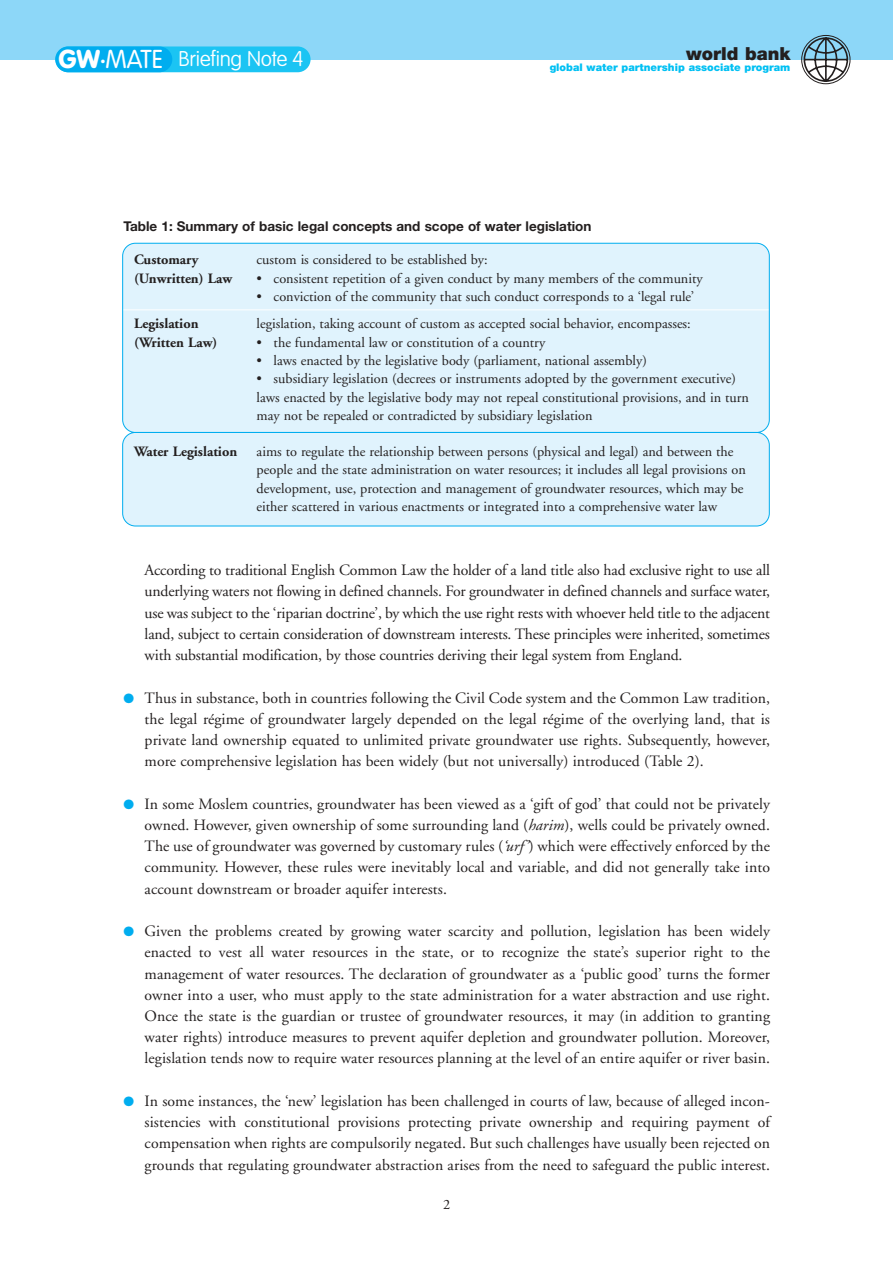
<style>
.page{position:relative;width:893px;height:1263px;background:#fff}
.page>*{position:absolute;margin:0;border:0;box-sizing:border-box;transform-origin:0 0}
.t1{font:900 25.5px "VAG Rounded";color:#fff}
.t2{font:100 21px "VAG Rounded";letter-spacing:-.015em;color:#fff}
.t3{font:900 18px "Helvetica Neue";color:#231f1f}
.t4{font:15.75px/21.1px "Adobe Garamond";letter-spacing:.005em;color:#231f1f;text-align:justify}
.t5{font:14.25px/18.5px "Adobe Garamond";color:#231f1f}
.t6{font:700 14.25px/18.3px "Adobe Garamond";color:#231f1f}
.t7{font:700 13.5px "Helvetica Neue";color:#231f1f}
.t8{font:900 10.5px "Helvetica Neue";color:#00c0f3}
.s1{font-family:"Helvetica Neue";font-weight:900;font-size:10.2px}
.s2{font-weight:300;font-size:25.5px}
.s3{color:#00adef}
.s4{font-style:italic}
</style>
<div class="page">
<div style="left:122px;top:242px;width:648px;height:285px;background:#e0f3fd"></div>
<div style="left:0;top:0;width:892px;height:60px;background:#8dd7f8"></div>
<div style="left:55px;top:46px;width:255px;height:26px;background:#1bc4f3;border-radius:13px"></div>
<div style="left:55px;top:46px;width:117px;height:26px;background:#00adef;border-radius:13px"></div>
<svg style="left:802px;top:36px;width:47px;height:47px"></svg>
<div style="left:801px;top:35px;width:49px;height:49px;border:1px solid #231f1f;border-radius:50%"></div>
<h1 class="t1" style="left:58px;top:49px;width:43px">GW</h1>
<h2 class="t2" style="left:100px;top:50px;width:204px"><span class="s1">•</span><span class="s2">MATE</span> Briefing Note 4</h2>
<p class="t3" style="left:686px;top:47px;width:106px">world bank</p>
<p class="t8" style="left:549px;top:64px;width:242px">global water partnership associate program</p>
<p class="t7" style="left:123px;top:221px;width:469px">Table 1: Summary of basic legal concepts and scope of water legislation</p>
<p class="t6" style="left:134px;top:252px;width:100px">Customary (Unwritten) Law</p>
<p class="t6" style="left:134px;top:316px;width:85px">Legislation (Written Law)</p>
<p class="t5" style="left:256px;top:252px;width:233px">custom is considered to be established by:</p>
<p class="t5" style="left:256px;top:270px;width:447px">• consistent repetition of a given conduct by many members of the community</p>
<p class="t5" style="left:256px;top:284px;width:439px;line-height:27.5px">• conviction of the community that such conduct corresponds to a ‘legal rule’ legislation, taking account of custom as accepted social behavior, encompasses:</p>
<p class="t5" style="left:256px;top:334px;width:290px">• the fundamental law or constitution of a country</p>
<p class="t5" style="left:256px;top:353px;width:392px">• laws enacted by the legislative body (parliament, national assembly)</p>
<p class="t5" style="left:256px;top:371px;width:494px">• subsidiary legislation (decrees or instruments adopted by the government executive) laws enacted by the legislative body may not repeal constitutional provisions, and in turn may not be repealed or contradicted by subsidiary legislation</p>
<p class="t5" style="left:256px;top:444px;width:490px">aims to regulate the relationship between persons (physical and legal) and between the people and the state administration on water resources; it includes all legal provisions on development, use, protection and management of groundwater resources, which may be either scattered in various enactments or integrated into a comprehensive water law</p>
<p class="t6" style="left:134px;top:444px;width:105px">Water Legislation</p>
<p class="t4" style="left:145px;top:561px;width:627px">According to traditional English Common Law the holder of a land title also had exclusive right to use all underlying waters not flowing in defined channels. For groundwater in defined channels and surface water, use was subject to the ‘riparian doctrine’, by which the use right rests with whoever held title to the adjacent land, subject to certain consideration of downstream interests. These principles were inherited, sometimes with substantial modification, by those countries deriving their legal system from England.</p>
<p class="t4" style="left:145px;top:689px;width:627px;text-indent:-21px"><span class="s3">●</span> Thus in substance, both in countries following the Civil Code system and the Common Law tradition, the legal régime of groundwater largely depended on the legal régime of the overlying land, that is private land ownership equated to unlimited private groundwater use rights. Subsequently, however, more comprehensive legislation has been widely (but not universally) introduced (Table 2).</p>
<p class="t4" style="left:145px;top:795px;width:627px;text-indent:-21px"><span class="s3">●</span> In some Moslem countries, groundwater has been viewed as a ‘gift of god’ that could not be privately owned. However, given ownership of some surrounding land (<span class="s4">harim</span>), wells could be privately owned.<br>The use of groundwater was governed by customary rules (<span class="s4">‘urf’</span>) which were effectively enforced by the community. However, these rules were inevitably local and variable, and did not generally take into account downstream or broader aquifer interests.</p>
<p class="t4" style="left:145px;top:922px;width:627px;text-indent:-21px"><span class="s3">●</span> Given the problems created by growing water scarcity and pollution, legislation has been widely enacted to vest all water resources in the state, or to recognize the state’s superior right to the management of water resources. The declaration of groundwater as a ‘public good’ turns the former owner into a user, who must apply to the state administration for a water abstraction and use right.<br>Once the state is the guardian or trustee of groundwater resources, it may (in addition to granting water rights) introduce measures to prevent aquifer depletion and groundwater pollution. Moreover, legislation tends now to require water resources planning at the level of an entire aquifer or river basin.</p>
<p class="t4" style="left:145px;top:1092px;width:627px;text-indent:-21px"><span class="s3">●</span> In some instances, the ‘new’ legislation has been challenged in courts of law, because of alleged incon&shy;sistencies with constitutional provisions protecting private ownership and requiring payment of compensation when rights are compulsorily negated. But such challenges have usually been rejected on grounds that regulating groundwater abstraction arises from the need to safeguard the public interest.</p>
<p class="t5" style="left:443px;top:1197px;width:9px">2</p>
</div>
